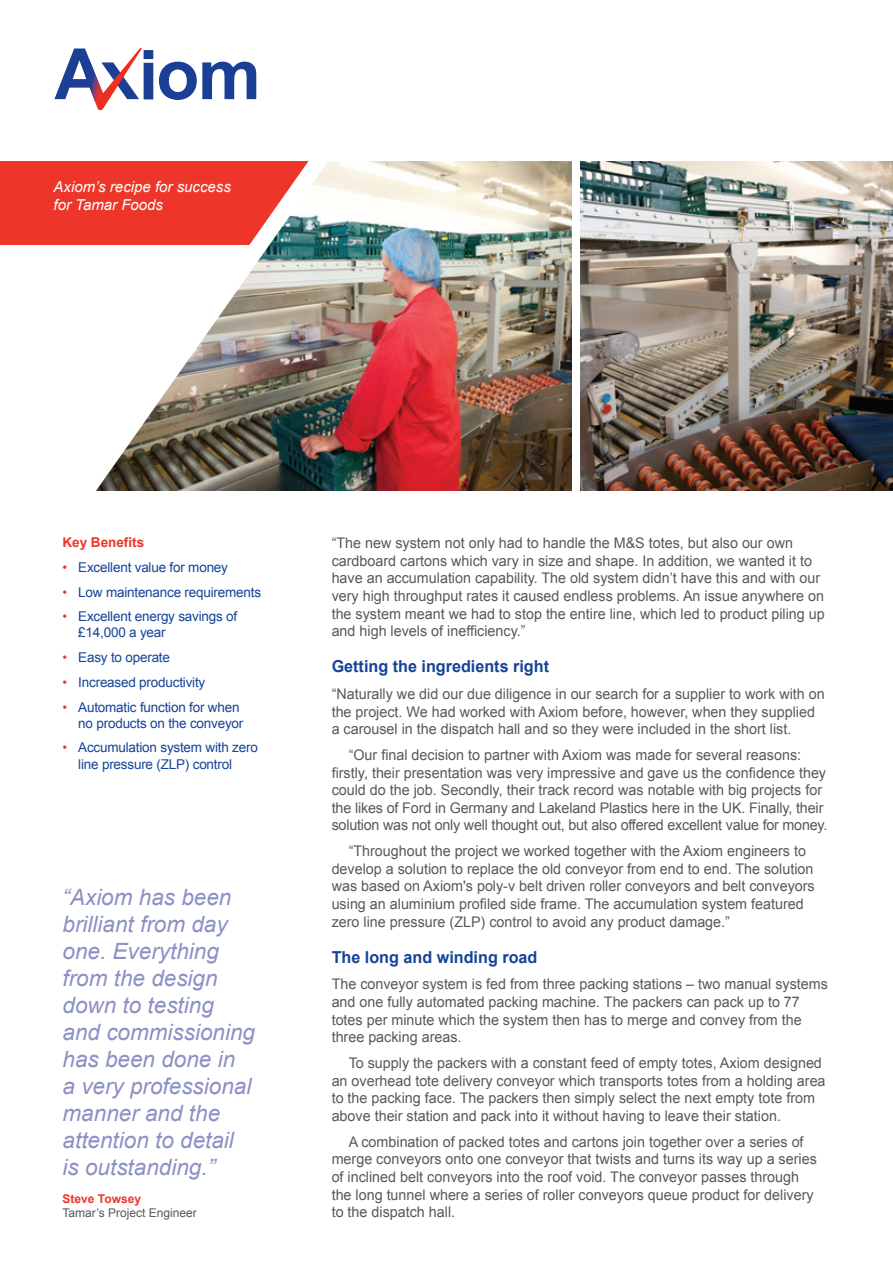
<style>
.page{position:relative;width:893px;height:1263px;background:#fff}
.page>*{position:absolute;margin:0;border:0;box-sizing:border-box;transform-origin:0 0}
.t1{font:italic 22.5px/27px "Arial";color:#8b90c5}
.t2{font:700 16.5px "Arial";color:#154398}
.t3{font:italic 15px/18px "Arial";color:#fff}
.t4{font:14.7px/17.5px "Arial";color:#57585a}
.t5{font:13.5px/16.2px "Arial";letter-spacing:-.015em;color:#154398}
.t6{font:700 13.5px "Arial";color:#ee3529}
.t7{font:12px "Arial";color:#57585a}
.t8{font:700 12px "Arial";color:#ee3529}
.s1{color:#ee3529}
</style>
<div class="page">
<img style="left:400px;top:162px;width:172px;height:329px">
<img style="left:580px;top:162px;width:313px;height:329px">
<svg style="left:0;top:47px;width:400px;height:444px"></svg>
<svg style="left:159px;top:62px;width:97px;height:38px"></svg>
<svg style="left:54px;top:48px;width:99px;height:62px"></svg>
<div style="left:11px;top:151px;width:127px;height:186px;background:#fff"></div>
<div style="left:0;top:162px;width:267px;height:82px;background:#ee3529"></div>
<img style="left:24px;top:119px;width:327px;height:372px">
<p class="t3" style="left:54px;top:178px;width:179px">Axiom’s recipe for success for Tamar Foods</p>
<p class="t6" style="left:62px;top:535px;width:83px">Key Benefits</p>
<p class="t5" style="left:62px;top:559px;width:167px"><span class="s1">•</span> Excellent value for money</p>
<p class="t5" style="left:62px;top:584px;width:200px"><span class="s1">•</span> Low maintenance requirements</p>
<p class="t5" style="left:78px;top:608px;width:161px;text-indent:-16px"><span class="s1">•</span> Excellent energy savings of £14,000 a year</p>
<p class="t5" style="left:62px;top:649px;width:109px"><span class="s1">•</span> Easy to operate</p>
<p class="t5" style="left:62px;top:674px;width:144px"><span class="s1">•</span> Increased productivity</p>
<p class="t5" style="left:62px;top:699px;width:182px;text-align:right"><span class="s1">•</span> Automatic function for when no products on the conveyor</p>
<p class="t5" style="left:78px;top:740px;width:181px;text-indent:-16px"><span class="s1">•</span> Accumulation system with zero line pressure (ZLP) control</p>
<h1 class="t1" style="left:63px;top:883px;width:194px">“Axiom has been brilliant from day one. Everything from the design down to testing and commissioning has been done in<br>a very professional manner and the attention to detail is outstanding.”</h1>
<p class="t8" style="left:63px;top:1192px;width:80px">Steve Towsey</p>
<p class="t7" style="left:63px;top:1206px;width:136px">Tamar’s Project Engineer</p>
<p class="t4" style="left:332px;top:534px;width:495px">“The new system not only had to handle the M&amp;S totes, but also our own cardboard cartons which vary in size and shape. In addition, we wanted it to have an accumulation capability. The old system didn’t have this and with our very high throughput rates it caused endless problems. An issue anywhere on the system meant we had to stop the entire line, which led to product piling up and high levels of inefficiency.”</p>
<p class="t2" style="left:332px;top:657px;width:219px">Getting the ingredients right</p>
<p class="t4" style="left:332px;top:685px;width:495px">“Naturally we did our due diligence in our search for a supplier to work with on the project. We had worked with Axiom before, however, when they supplied a carousel in the dispatch hall and so they were included in the short list.</p>
<p class="t4" style="left:332px;top:746px;width:497px;text-indent:17px">“Our final decision to partner with Axiom was made for several reasons: firstly, their presentation was very impressive and gave us the confidence they could do the job. Secondly, their track record was notable with big projects for the likes of Ford in Germany and Lakeland Plastics here in the UK. Finally, their solution was not only well thought out, but also offered excellent value for money.</p>
<p class="t4" style="left:332px;top:842px;width:485px;text-indent:17px">“Throughout the project we worked together with the Axiom engineers to develop a solution to replace the old conveyor from end to end. The solution was based on Axiom's poly-v belt driven roller conveyors and belt conveyors using an aluminium profiled side frame. The accumulation system featured zero line pressure (ZLP) control to avoid any product damage.”</p>
<p class="t2" style="left:332px;top:947px;width:207px">The long and winding road</p>
<p class="t4" style="left:332px;top:975px;width:498px">The conveyor system is fed from three packing stations – two manual systems and one fully automated packing machine. The packers can pack up to 77 totes per minute which the system then has to merge and convey from the three packing areas.</p>
<p class="t4" style="left:332px;top:1054px;width:495px;text-indent:17px">To supply the packers with a constant feed of empty totes, Axiom designed an overhead tote delivery conveyor which transports totes from a holding area to the packing face. The packers then simply select the next empty tote from above their station and pack into it without having to leave their station.</p>
<p class="t4" style="left:332px;top:1133px;width:487px;text-indent:17px">A combination of packed totes and cartons join together over a series of merge conveyors onto one conveyor that twists and turns its way up a series of inclined belt conveyors into the roof void. The conveyor passes through the long tunnel where a series of roller conveyors queue product for delivery to the dispatch hall.</p>
</div>
